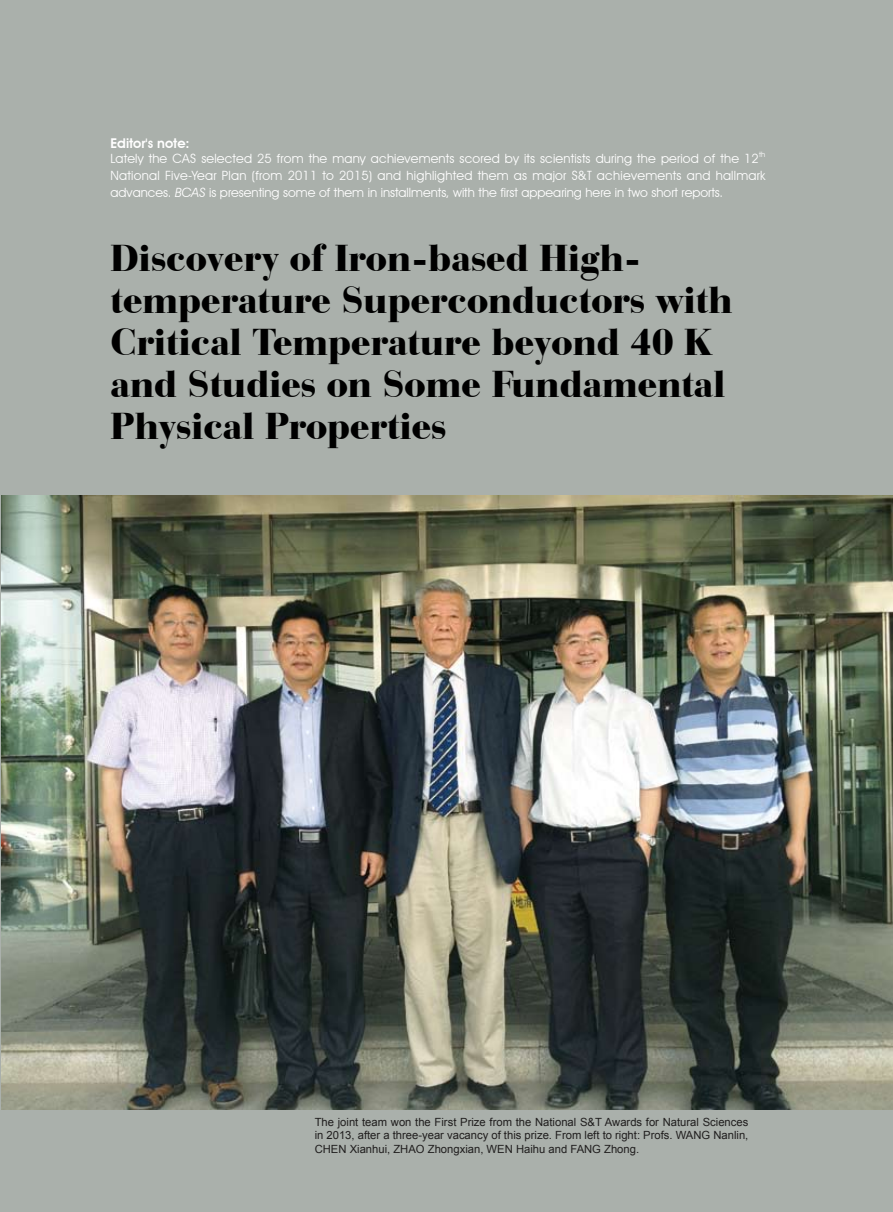
<style>
.page{position:relative;width:893px;height:1212px;background:#aab0ab}
.page>*{position:absolute;margin:0;border:0;box-sizing:border-box;transform-origin:0 0}
.t1{font:900 39px/42px "Bauer Bodoni BT";color:#000}
.t2{font:600 13.5px "Avant Garde IT Cby BT";color:#fff}
.t3{font:12.75px/16.5px "Avant Garde IT Cby BT";letter-spacing:.01em;color:#fff}
.t4{font:11.25px/13.5px "Arial";color:#201e1e;text-align:justify}
.t5{font:7.5px "Avant Garde IT Cby BT";color:#fff}
.s1{font-style:italic}
</style>
<div class="page">
<img style="left:1px;top:496px;width:892px;height:614px">
<p class="t2" style="left:111px;top:135px;width:81px">Editor's note:</p>
<p class="t3" style="left:111px;top:151px;width:650px">Lately the CAS selected 25 from the many achievements scored by its scientists during the period of the 12</p>
<p class="t5" style="left:759px;top:150px;width:8px">th</p>
<p class="t3" style="left:111px;top:167px;width:656px">National Five-Year Plan (from 2011 to 2015) and highlighted them as major S&amp;T achievements and hallmark advances. <span class="s1">BCAS</span> is presenting some of them in installments, with the first appearing here in two short reports.</p>
<h1 class="t1" style="left:111px;top:236px;width:623px">Discovery of Iron-based High&shy;temperature Superconductors with<br>Critical Temperature beyond 40 K and Studies on Some Fundamental<br>Physical Properties</h1>
<p class="t4" style="left:315px;top:1115px;width:435px">The joint team won the First Prize from the National S&amp;T Awards for Natural Sciences in 2013, after a three-year vacancy of this prize. From left to right: Profs. WANG Nanlin, CHEN Xianhui, ZHAO Zhongxian, WEN Haihu and FANG Zhong.</p>
</div>
